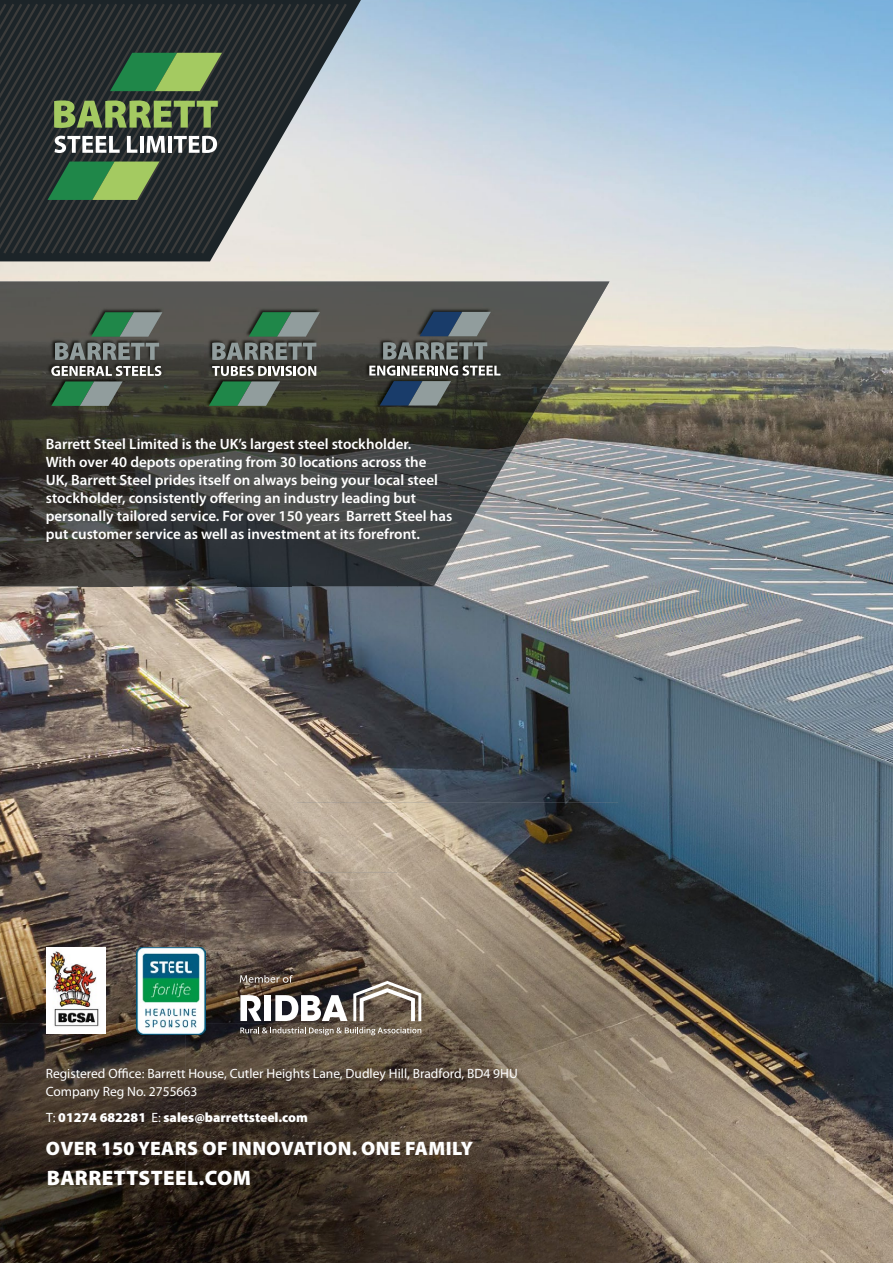
<style>
.page{position:relative;width:893px;height:1263px;background:#fff}
.page>*{position:absolute;margin:0;border:0;box-sizing:border-box;transform-origin:0 0}
.t1{font:900 21px "Myriad Pro";letter-spacing:.02em;color:#fff}
.t2{font:900 19.5px "Myriad Pro";letter-spacing:.02em;color:#fff}
.t3{font:600 15px/18px "Myriad Pro";color:#fff}
.t4{font:13.5px/18px "Myriad Pro";color:#fff}
.t5{font:900 13.5px "Myriad Pro";color:#fff}
.s1{font-weight:400}
</style>
<div class="page">
<img style="left:0;top:0;width:893px;height:1263px">
<img style="left:0;top:282px;width:79px;height:304px">
<div style="left:79px;top:282px;width:530px;height:51px;background:#575754"></div>
<img style="left:132px;top:332px;width:106px;height:254px">
<img style="left:292px;top:332px;width:105px;height:254px">
<img style="left:451px;top:332px;width:106px;height:153px">
<img style="left:556px;top:332px;width:24px;height:42px">
<img style="left:79px;top:407px;width:53px;height:179px">
<img style="left:238px;top:407px;width:54px;height:179px">
<img style="left:397px;top:406px;width:54px;height:180px">
<img style="left:450px;top:485px;width:42px;height:73px">
<svg style="left:0;top:0;width:361px;height:261px;background:#a9afb3"></svg>
<img style="left:47px;top:308px;width:116px;height:99px">
<svg style="left:55px;top:343px;width:104px;height:17px;background:#6c7371"></svg>
<svg style="left:91px;top:312px;width:71px;height:25px;background:#558269"></svg>
<svg style="left:51px;top:366px;width:110px;height:40px;background:#5a6c5c"></svg>
<img style="left:0;top:802px;width:296px;height:71px">
<img style="left:296px;top:802px;width:322px;height:105px">
<img style="left:618px;top:802px;width:215px;height:461px">
<img style="left:609px;top:907px;width:10px;height:356px">
<img style="left:205px;top:308px;width:116px;height:99px">
<svg style="left:212px;top:312px;width:108px;height:48px;background:#5c6e63"></svg>
<svg style="left:209px;top:366px;width:107px;height:40px;background:#5a6e5c"></svg>
<img style="left:365px;top:307px;width:136px;height:99px">
<svg style="left:420px;top:312px;width:71px;height:24px;background:#536677"></svg>
<svg style="left:369px;top:342px;width:131px;height:63px;background:#555b5a"></svg>
<img style="left:0;top:873px;width:609px;height:390px">
<img style="left:240px;top:975px;width:52px;height:8px">
<img style="left:46px;top:947px;width:59px;height:86px">
<img style="left:137px;top:947px;width:68px;height:87px">
<svg style="left:240px;top:1027px;width:181px;height:8px"></svg>
<svg style="left:240px;top:995px;width:21px;height:26px"></svg>
<div style="left:265px;top:995px;width:6px;height:26px;background:#fff"></div>
<svg style="left:275px;top:981px;width:146px;height:40px"></svg>
<svg style="left:0;top:0;width:349px;height:256px;background:#525d55"></svg>
<p class="t3" style="left:46px;top:435px;width:408px">Barrett Steel Limited is the UK’s largest steel stockholder.<br>With over 40 depots operating from 30 locations across the UK, Barrett Steel prides itself on always being your local steel stockholder, consistently offering an industry leading but personally tailored service. For over 150 years Barrett Steel has put customer service as well as investment at its forefront.</p>
<p class="t4" style="left:46px;top:1065px;width:473px">Registered Office: Barrett House, Cutler Heights Lane, Dudley Hill, Bradford, BD4 9HU<br>Company Reg No. 2755663</p>
<p class="t5" style="left:46px;top:1109px;width:263px"><span class="s1">T:</span> 01274 682281 <span class="s1">E:</span> sales@barrettsteel.com</p>
<h2 class="t2" style="left:46px;top:1138px;width:429px">OVER 150 YEARS OF INNOVATION. ONE FAMILY</h2>
<h1 class="t1" style="left:47px;top:1166px;width:206px">BARRETTSTEEL.COM</h1>
</div>
